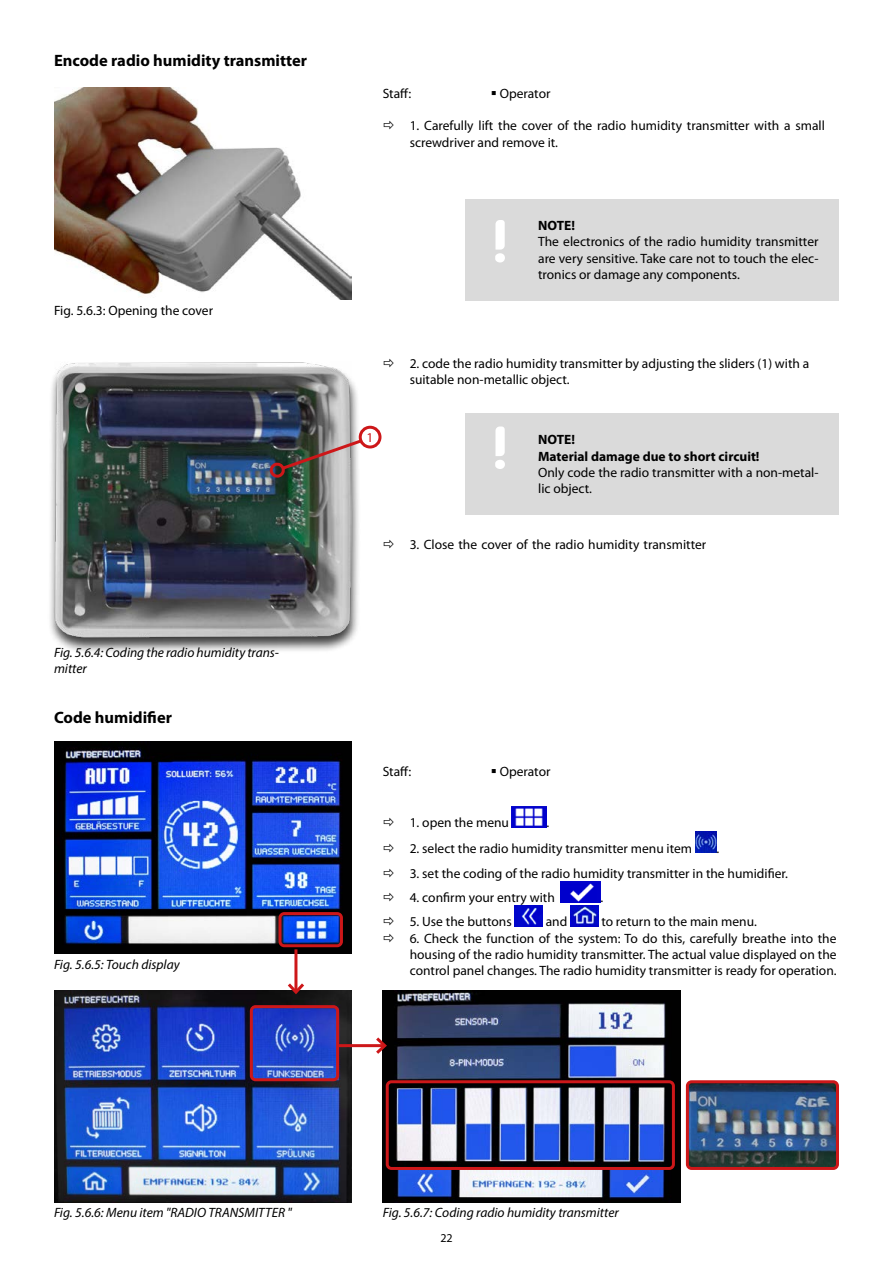
<style>
.page{position:relative;width:893px;height:1263px;background:#fff}
.page>*{position:absolute;margin:0;border:0;box-sizing:border-box;transform-origin:0 0}
.t1{font:700 16.5px "Myriad Pro";color:#000}
.t2{font:13.5px/16.2px "Myriad Pro";color:#000}
.t3{font:italic 13.5px/16.2px "Myriad Pro";color:#000}
.t4{font:700 13.5px/16.2px "Myriad Pro";color:#000}
.t5{font:13.5px "Myriad Pro";color:#cd1719}
.t6{font:12px "Myriad Pro";color:#000}
</style>
<div class="page">
<div style="left:47px;top:362px;width:314px;height:292px;background:#000;opacity:.75"></div>
<img style="left:54px;top:362px;width:298px;height:275px">
<div style="left:466px;top:413px;width:373px;height:101px;background:#dadada"></div>
<img style="left:54px;top:88px;width:298px;height:212px">
<div style="left:466px;top:199px;width:373px;height:101px;background:#dadada"></div>
<img style="left:268px;top:434px;width:106px;height:46px">
<div style="left:360px;top:427px;width:20px;height:20px;background:#fff;border-radius:50%"></div>
<div style="left:359px;top:426px;width:22px;height:22px;border:3px solid #cd1719;border-radius:50%"></div>
<svg style="left:495px;top:426px;width:10px;height:43px"></svg>
<svg style="left:495px;top:220px;width:10px;height:43px"></svg>
<img style="left:383px;top:990px;width:297px;height:212px">
<img style="left:690px;top:1084px;width:145px;height:82px">
<div style="left:686px;top:1080px;width:153px;height:90px;border:3px solid #cd1719;border-radius:4px"></div>
<div style="left:386px;top:1080px;width:289px;height:90px;border:3px solid #cd1719;border-radius:4px"></div>
<img style="left:512px;top:806px;width:35px;height:21px">
<img style="left:695px;top:832px;width:21px;height:21px">
<img style="left:561px;top:881px;width:39px;height:21px">
<img style="left:515px;top:905px;width:28px;height:21px">
<img style="left:570px;top:905px;width:28px;height:21px">
<img style="left:54px;top:741px;width:298px;height:213px">
<div style="left:279px;top:912px;width:64px;height:35px;border:3px solid #cd1719;border-radius:4px"></div>
<img style="left:54px;top:990px;width:298px;height:213px">
<div style="left:250px;top:1005px;width:89px;height:76px;border:3px solid #cd1719;border-radius:4px"></div>
<hr style="left:294px;top:949px;width:3px;height:43px;background:#cd1719">
<svg style="left:285px;top:980px;width:22px;height:16px"></svg>
<hr style="left:338px;top:1044px;width:47px;height:3px;background:#cd1719">
<svg style="left:373px;top:1034px;width:16px;height:23px"></svg>
<p class="t1" style="left:54px;top:50px;width:255px">Encode radio humidity transmitter</p>
<p class="t2" style="left:54px;top:302px;width:161px">Fig. 5.6.3: Opening the cover</p>
<p class="t3" style="left:54px;top:644px;width:227px">Fig. 5.6.4: Coding the radio humidity trans&shy;mitter</p>
<p class="t1" style="left:54px;top:707px;width:119px">Code humidifier</p>
<p class="t3" style="left:54px;top:956px;width:127px">Fig. 5.6.5: Touch display</p>
<p class="t2" style="left:383px;top:85px;width:30px">Staff:</p>
<p class="t2" style="left:491px;top:85px;width:61px">▪ Operator</p>
<p class="t2" style="left:410px;top:118px;width:417px">1. Carefully lift the cover of the radio humidity transmitter with a small screwdriver and remove it.</p>
<p class="t4" style="left:538px;top:217px;width:38px">NOTE!</p>
<p class="t2" style="left:538px;top:233px;width:282px;text-align:justify">The electronics of the radio humidity transmitter are very sensitive. Take care not to touch the elec&shy;tronics or damage any components.</p>
<p class="t5" style="left:367px;top:429px;width:8px">1</p>
<p class="t2" style="left:410px;top:355px;width:401px">2. code the radio humidity transmitter by adjusting the sliders (1) with a suitable non-metallic object.</p>
<p class="t4" style="left:538px;top:431px;width:223px">NOTE!<br>Material damage due to short circuit!</p>
<p class="t2" style="left:538px;top:464px;width:282px">Only code the radio transmitter with a non-metal&shy;lic object.</p>
<p class="t2" style="left:410px;top:536px;width:298px">3. Close the cover of the radio humidity transmitter</p>
<p class="t2" style="left:383px;top:763px;width:30px">Staff:</p>
<p class="t2" style="left:491px;top:763px;width:61px">▪ Operator</p>
<p class="t2" style="left:410px;top:814px;width:101px">1. open the menu</p>
<p class="t2" style="left:547px;top:814px;width:4px">.</p>
<p class="t2" style="left:410px;top:840px;width:284px">2. select the radio humidity transmitter menu item</p>
<p class="t2" style="left:716px;top:840px;width:4px">.</p>
<p class="t2" style="left:410px;top:865px;width:380px">3. set the coding of the radio humidity transmitter in the humidifier.</p>
<p class="t2" style="left:410px;top:889px;width:147px">4. confirm your entry with</p>
<p class="t2" style="left:600px;top:889px;width:4px">.</p>
<p class="t2" style="left:410px;top:913px;width:104px">5. Use the buttons</p>
<p class="t2" style="left:546px;top:913px;width:23px">and</p>
<p class="t2" style="left:601px;top:913px;width:157px">to return to the main menu.</p>
<p class="t2" style="left:410px;top:930px;width:428px;text-align:justify">6. Check the function of the system: To do this, carefully breathe into the housing of the radio humidity transmitter. The actual value displayed on the control panel changes. The radio humidity transmitter is ready for operation.</p>
<p class="t3" style="left:54px;top:1204px;width:239px">Fig. 5.6.6: Menu item "RADIO TRANSMITTER "</p>
<p class="t3" style="left:383px;top:1204px;width:238px">Fig. 5.6.7: Coding radio humidity transmitter</p>
<p class="t6" style="left:440px;top:1231px;width:14px">22</p>
</div>
